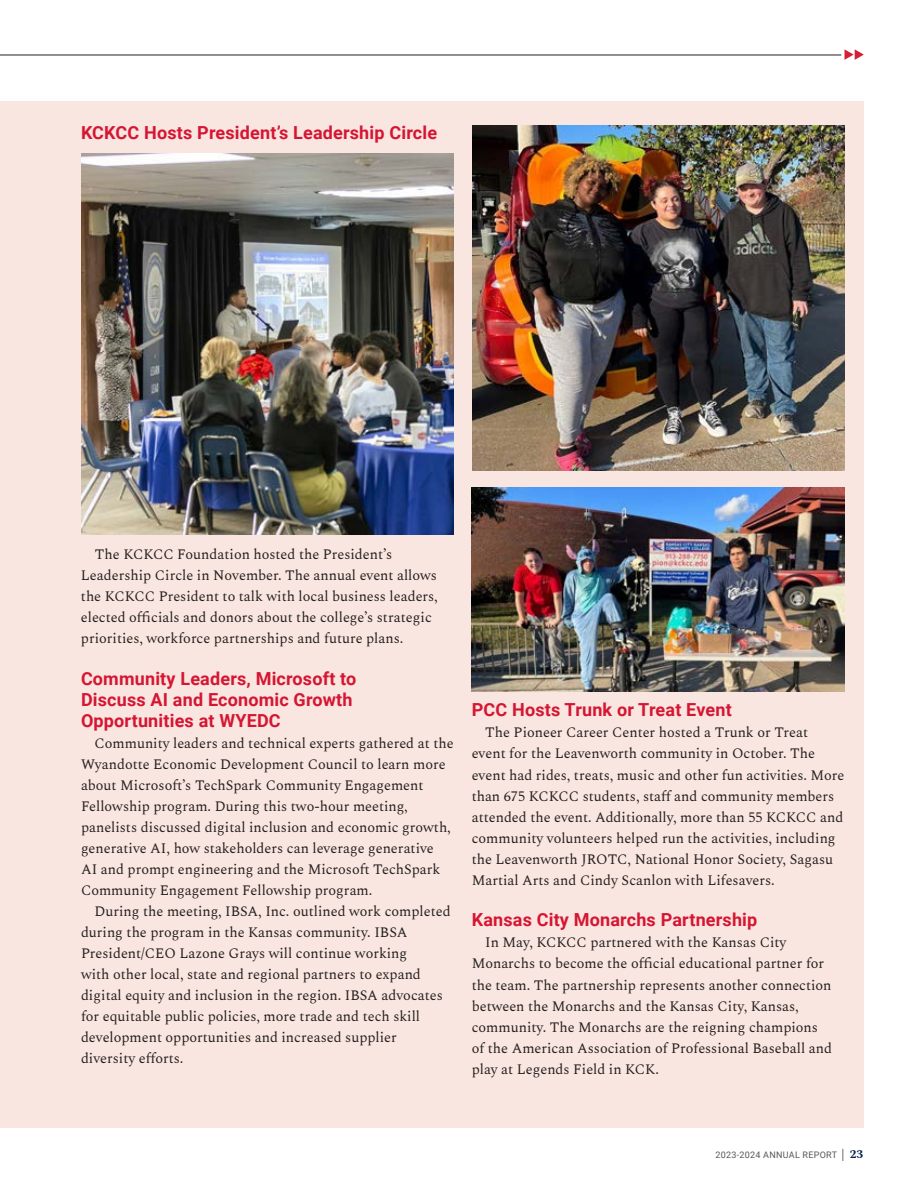
<style>
.page{position:relative;width:918px;height:1188px;background:#fff}
.page>*{position:absolute;margin:0;border:0;box-sizing:border-box;transform-origin:0 0}
.Body{font:700 18px/21px "Roboto";letter-spacing:.01em;color:#d51633}
.Body-2{font:14.25px/21px "Spectral";color:#231f20}
.t1{font:9px "Roboto";letter-spacing:.035em;color:#565759}
.s1{font-family:"Spectral";font-size:12px;color:#231f20}
.s2{font-family:"Spectral";font-weight:700;font-size:12px;color:#002449}
</style>
<div class="page">
<div style="left:0;top:101px;width:864px;height:1026px;background:#fae6e0"></div>
<img style="left:472px;top:125px;width:372px;height:346px">
<img style="left:472px;top:487px;width:372px;height:204px">
<img style="left:81px;top:154px;width:373px;height:381px">
<hr style="left:0;top:55px;width:841px;height:1px;background:#231f20">
<svg style="left:845px;top:49px;width:19px;height:11px"></svg>
<p class="Body" style="left:81px;top:121px;width:358px">KCKCC Hosts President’s Leadership Circle</p>
<p class="Body-2" style="left:81px;top:544px;width:358px;text-indent:14px">The KCKCC Foundation hosted the President’s Leadership Circle in November. The annual event allows the KCKCC President to talk with local business leaders, elected officials and donors about the college’s strategic priorities, workforce partnerships and future plans.</p>
<p class="Body" style="left:81px;top:667px;width:277px">Community Leaders, Microsoft to</p>
<p class="Body" style="left:81px;top:688px;width:273px">Discuss AI and Economic Growth<br>Opportunities at WYEDC</p>
<p class="Body-2" style="left:81px;top:733px;width:374px;text-indent:13px">Community leaders and technical experts gathered at the Wyandotte Economic Development Council to learn more about Microsoft’s TechSpark Community Engagement Fellowship program. During this two-hour meeting, panelists discussed digital inclusion and economic growth, generative AI, how stakeholders can leverage generative AI and prompt engineering and the Microsoft TechSpark Community Engagement Fellowship program.</p>
<p class="Body-2" style="left:81px;top:901px;width:371px;text-indent:13px">During the meeting, IBSA, Inc. outlined work completed during the program in the Kansas community. IBSA President/CEO Lazone Grays will continue working<br>with other local, state and regional partners to expand digital equity and inclusion in the region. IBSA advocates for equitable public policies, more trade and tech skill development opportunities and increased supplier diversity efforts.</p>
<p class="Body" style="left:472px;top:699px;width:262px">PCC Hosts Trunk or Treat Event</p>
<p class="Body-2" style="left:472px;top:723px;width:374px;text-indent:13px">The Pioneer Career Center hosted a Trunk or Treat event for the Leavenworth community in October. The event had rides, treats, music and other fun activities. More than 675 KCKCC students, staff and community members attended the event. Additionally, more than 55 KCKCC and community volunteers helped run the activities, including the Leavenworth JROTC, National Honor Society, Sagasu Martial Arts and Cindy Scanlon with Lifesavers.</p>
<p class="Body" style="left:472px;top:909px;width:287px">Kansas City Monarchs Partnership</p>
<p class="Body-2" style="left:472px;top:933px;width:362px;text-indent:13px">In May, KCKCC partnered with the Kansas City Monarchs to become the official educational partner for the team. The partnership represents another connection between the Monarchs and the Kansas City, Kansas, community. The Monarchs are the reigning champions of the American Association of Professional Baseball and play at Legends Field in KCK.</p>
<p class="t1" style="left:716px;top:1148px;width:149px">2023-2024 ANNUAL REPORT <span class="s1">|</span> <span class="s2">23</span></p>
</div>
